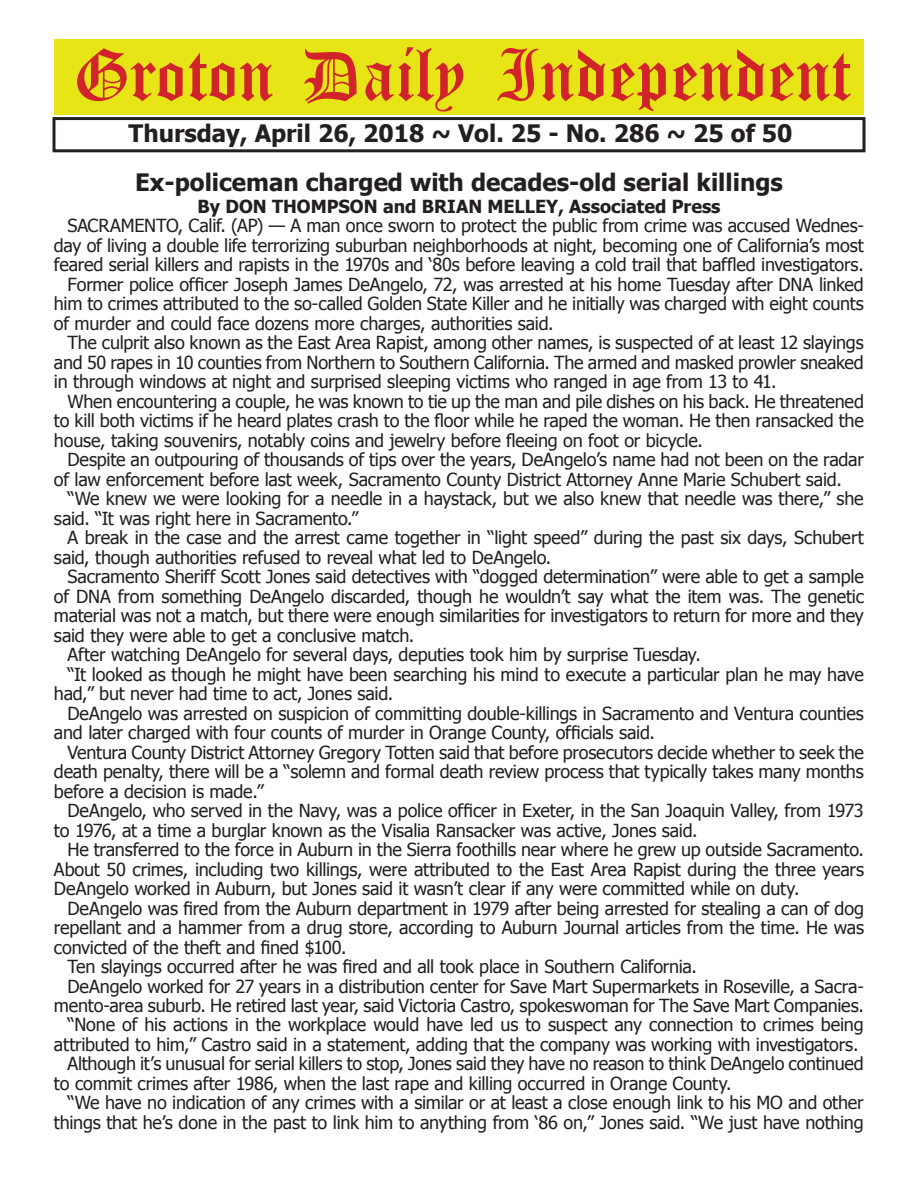
<style>
.page{position:relative;width:918px;height:1188px;background:#fff}
.page>*{position:absolute;margin:0;border:0;box-sizing:border-box;transform-origin:0 0}
.t1{font:54px "Old English Five";color:#d1232a}
.t2{font:700 24px "Tahoma";color:#231f20}
.t3{font:18px "Tahoma";letter-spacing:-.015em;color:#231f20}
.t4{font:700 18px "Tahoma";color:#231f20}
</style>
<div class="page">
<div style="left:52px;top:117px;width:814px;height:35px;border:3px solid #231f20"></div>
<div style="left:54px;top:40px;width:810px;height:75px;background:#e7e515"></div>
<h1 class="t1" style="left:73px;top:50px;width:779px">Groton Daily Independent</h1>
<h2 class="t2" style="left:129px;top:116px;width:665px">Thursday, April 26, 2018 ~ Vol. 25 - No. 286 ~ 25 of 50</h2>
<h2 class="t2" style="left:135px;top:166px;width:649px">Ex-policeman charged with decades-old serial killings</h2>
<p class="t4" style="left:197px;top:194px;width:525px">By DON THOMPSON and BRIAN MELLEY, Associated Press</p>
<p class="t3" style="left:67px;top:214px;width:798px">SACRAMENTO, Calif. (AP) — A man once sworn to protect the public from crime was accused Wednes-</p>
<p class="t3" style="left:54px;top:233px;width:811px">day of living a double life terrorizing suburban neighborhoods at night, becoming one of California’s most</p>
<p class="t3" style="left:54px;top:253px;width:811px">feared serial killers and rapists in the 1970s and ‘80s before leaving a cold trail that baffled investigators.</p>
<p class="t3" style="left:67px;top:272px;width:798px">Former police officer Joseph James DeAngelo, 72, was arrested at his home Tuesday after DNA linked</p>
<p class="t3" style="left:54px;top:292px;width:811px">him to crimes attributed to the so-called Golden State Killer and he initially was charged with eight counts</p>
<p class="t3" style="left:54px;top:311px;width:501px">of murder and could face dozens more charges, authorities said.</p>
<p class="t3" style="left:67px;top:331px;width:798px">The culprit also known as the East Area Rapist, among other names, is suspected of at least 12 slayings</p>
<p class="t3" style="left:54px;top:350px;width:811px">and 50 rapes in 10 counties from Northern to Southern California. The armed and masked prowler sneaked</p>
<p class="t3" style="left:54px;top:370px;width:724px">in through windows at night and surprised sleeping victims who ranged in age from 13 to 41.</p>
<p class="t3" style="left:67px;top:389px;width:798px">When encountering a couple, he was known to tie up the man and pile dishes on his back. He threatened</p>
<p class="t3" style="left:54px;top:409px;width:811px">to kill both victims if he heard plates crash to the floor while he raped the woman. He then ransacked the</p>
<p class="t3" style="left:54px;top:428px;width:651px">house, taking souvenirs, notably coins and jewelry before fleeing on foot or bicycle.</p>
<p class="t3" style="left:67px;top:448px;width:798px">Despite an outpouring of thousands of tips over the years, DeAngelo’s name had not been on the radar</p>
<p class="t3" style="left:54px;top:467px;width:789px">of law enforcement before last week, Sacramento County District Attorney Anne Marie Schubert said.</p>
<p class="t3" style="left:67px;top:487px;width:798px">“We knew we were looking for a needle in a haystack, but we also knew that needle was there,” she</p>
<p class="t3" style="left:54px;top:506px;width:306px">said. “It was right here in Sacramento.”</p>
<p class="t3" style="left:67px;top:526px;width:798px">A break in the case and the arrest came together in “light speed” during the past six days, Schubert</p>
<p class="t3" style="left:54px;top:545px;width:499px">said, though authorities refused to reveal what led to DeAngelo.</p>
<p class="t3" style="left:67px;top:565px;width:798px">Sacramento Sheriff Scott Jones said detectives with “dogged determination” were able to get a sample</p>
<p class="t3" style="left:54px;top:584px;width:812px">of DNA from something DeAngelo discarded, though he wouldn’t say what the item was. The genetic</p>
<p class="t3" style="left:54px;top:604px;width:811px">material was not a match, but there were enough similarities for investigators to return for more and they</p>
<p class="t3" style="left:54px;top:623px;width:362px">said they were able to get a conclusive match.</p>
<p class="t3" style="left:67px;top:643px;width:635px">After watching DeAngelo for several days, deputies took him by surprise Tuesday.</p>
<p class="t3" style="left:67px;top:662px;width:798px">“It looked as though he might have been searching his mind to execute a particular plan he may have</p>
<p class="t3" style="left:54px;top:681px;width:341px">had,” but never had time to act, Jones said.</p>
<p class="t3" style="left:67px;top:701px;width:798px">DeAngelo was arrested on suspicion of committing double-killings in Sacramento and Ventura counties</p>
<p class="t3" style="left:54px;top:720px;width:602px">and later charged with four counts of murder in Orange County, officials said.</p>
<p class="t3" style="left:67px;top:740px;width:798px">Ventura County District Attorney Gregory Totten said that before prosecutors decide whether to seek the</p>
<p class="t3" style="left:54px;top:759px;width:811px">death penalty, there will be a “solemn and formal death review process that typically takes many months</p>
<p class="t3" style="left:54px;top:779px;width:211px">before a decision is made.”</p>
<p class="t3" style="left:67px;top:798px;width:798px">DeAngelo, who served in the Navy, was a police officer in Exeter, in the San Joaquin Valley, from 1973</p>
<p class="t3" style="left:54px;top:818px;width:645px">to 1976, at a time a burglar known as the Visalia Ransacker was active, Jones said.</p>
<p class="t3" style="left:67px;top:837px;width:798px">He transferred to the force in Auburn in the Sierra foothills near where he grew up outside Sacramento.</p>
<p class="t3" style="left:54px;top:857px;width:812px">About 50 crimes, including two killings, were attributed to the East Area Rapist during the three years</p>
<p class="t3" style="left:54px;top:876px;width:747px">DeAngelo worked in Auburn, but Jones said it wasn’t clear if any were committed while on duty.</p>
<p class="t3" style="left:67px;top:896px;width:798px">DeAngelo was fired from the Auburn department in 1979 after being arrested for stealing a can of dog</p>
<p class="t3" style="left:54px;top:915px;width:812px">repellant and a hammer from a drug store, according to Auburn Journal articles from the time. He was</p>
<p class="t3" style="left:54px;top:935px;width:294px">convicted of the theft and fined $100.</p>
<p class="t3" style="left:67px;top:954px;width:631px">Ten slayings occurred after he was fired and all took place in Southern California.</p>
<p class="t3" style="left:67px;top:974px;width:798px">DeAngelo worked for 27 years in a distribution center for Save Mart Supermarkets in Roseville, a Sacra-</p>
<p class="t3" style="left:54px;top:993px;width:811px">mento-area suburb. He retired last year, said Victoria Castro, spokeswoman for The Save Mart Companies.</p>
<p class="t3" style="left:67px;top:1013px;width:798px">“None of his actions in the workplace would have led us to suspect any connection to crimes being</p>
<p class="t3" style="left:54px;top:1032px;width:806px">attributed to him,” Castro said in a statement, adding that the company was working with investigators.</p>
<p class="t3" style="left:67px;top:1052px;width:798px">Although it’s unusual for serial killers to stop, Jones said they have no reason to think DeAngelo continued</p>
<p class="t3" style="left:54px;top:1071px;width:679px">to commit crimes after 1986, when the last rape and killing occurred in Orange County.</p>
<p class="t3" style="left:67px;top:1091px;width:798px">“We have no indication of any crimes with a similar or at least a close enough link to his MO and other</p>
<p class="t3" style="left:54px;top:1110px;width:811px">things that he’s done in the past to link him to anything from ‘86 on,” Jones said. “We just have nothing</p>
</div>
